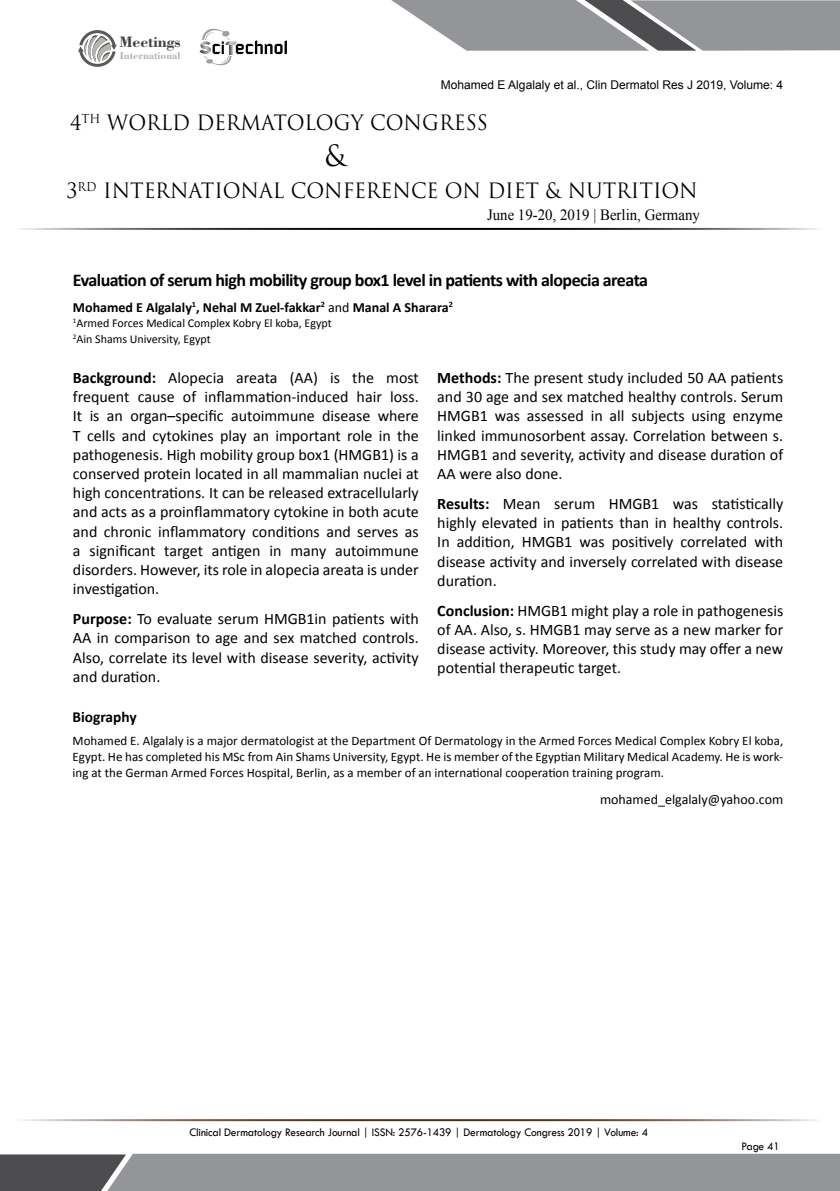
<style>
.page{position:relative;width:840px;height:1191px;background:#fff}
.page>*{position:absolute;margin:0;border:0;box-sizing:border-box;transform-origin:0 0}
.t1{font:28.6px "Trajan Pro 3";color:#000;scale:.95 1}
.t2{font:20.6px "Trajan Pro 3";color:#000;scale:.95 1}
.t3{font:700 18px "Calibri";letter-spacing:-.03em;color:#000}
.t4{font:16px/19.2px "Calibri";color:#000;text-align:justify}
.t5{font:700 16px "Bodoni BT";color:#414042}
.t6{font:15.6px "Times New Roman";color:#000;scale:.95 1}
.t7{font:700 15.4px "Calibri";color:#000}
.t8{font:700 14px "Calibri";color:#000}
.t9{font:14px "Calibri";color:#000}
.t10{font:13px/16px "Calibri";color:#000;text-align:justify}
.t11{font:12px "Tw Cen";letter-spacing:-.01em;color:#000;scale:.95 1}
.t12{font:12px/15.4px "Calibri";color:#000}
.t13{font:12px "Arial";color:#000}
.t14{font:700 10.6px "Bodoni BT";color:#b3b6af}
.s1{font-weight:400}
.s2{font-weight:700}
</style>
<div class="page">
<hr style="left:12px;top:228px;width:807px;height:2px;background:#000">
<hr style="left:12px;top:1119px;width:807px;height:2px;background:#552b11">
<svg style="left:391px;top:0;width:449px;height:51px;background:#9b9c9f"></svg>
<svg style="left:0;top:1154px;width:840px;height:37px;background:#8a8c8f"></svg>
<svg style="left:78px;top:30px;width:39px;height:37px"></svg>
<svg style="left:199px;top:29px;width:88px;height:37px"></svg>
<p class="t5" style="left:119px;top:32px;width:63px">Meetings</p>
<p class="t14" style="left:120px;top:48px;width:62px">International</p>
<p class="t13" style="left:441px;top:77px;width:344px">Mohamed E Algalaly et al., Clin Dermatol Res J 2019, Volume: 4</p>
<p class="t2" style="left:70px;top:108px;width:441px">4<sup>TH</sup> WORLD DERMATOLOGY CONGRESS</p>
<h1 class="t1" style="left:325px;top:136px;width:25px">&amp;</h1>
<p class="t2" style="left:67px;top:176px;width:666px">3<sup>RD</sup> INTERNATIONAL CONFERENCE ON DIET &amp; NUTRITION</p>
<p class="t6" style="left:487px;top:205px;width:225px">June 19-20, 2019 | Berlin, Germany</p>
<p class="t3" style="left:73px;top:268px;width:576px">Evaluation of serum high mobility group box1 level in patients with alopecia areata</p>
<p class="t8" style="left:73px;top:298px;width:381px">Mohamed E Algalaly<sup>1</sup>, Nehal M Zuel-fakkar<sup>2</sup> <span class="s1">and</span> Manal A Sharara<sup>2</sup></p>
<p class="t12" style="left:73px;top:316px;width:260px"><sup>1</sup>Armed Forces Medical Complex Kobry El koba, Egypt<br><sup>2</sup>Ain Shams University, Egypt</p>
<p class="t4" style="left:73px;top:368px;width:347px"><span class="s2">Background:</span> Alopecia areata (AA) is the most frequent cause of inflammation-induced hair loss.<br>It is an organ–specific autoimmune disease where T cells and cytokines play an important role in the pathogenesis. High mobility group box1 (HMGB1) is a conserved protein located in all mammalian nuclei at high concentrations. It can be released extracellularly and acts as a proinflammatory cytokine in both acute and chronic inflammatory conditions and serves as a significant target antigen in many autoimmune disorders. However, its role in alopecia areata is under investigation.</p>
<p class="t4" style="left:73px;top:609px;width:347px"><span class="s2">Purpose:</span> To evaluate serum HMGB1in patients with AA in comparison to age and sex matched controls.<br>Also, correlate its level with disease severity, activity and duration.</p>
<p class="t4" style="left:437px;top:368px;width:347px"><span class="s2">Methods:</span> The present study included 50 AA patients and 30 age and sex matched healthy controls. Serum HMGB1 was assessed in all subjects using enzyme linked immunosorbent assay. Correlation between s.<br>HMGB1 and severity, activity and disease duration of AA were also done.</p>
<p class="t4" style="left:437px;top:494px;width:347px"><span class="s2">Results:</span> Mean serum HMGB1 was statistically highly elevated in patients than in healthy controls.<br>In addition, HMGB1 was positively correlated with disease activity and inversely correlated with disease duration.</p>
<p class="t4" style="left:437px;top:601px;width:347px"><span class="s2">Conclusion:</span> HMGB1 might play a role in pathogenesis of AA. Also, s. HMGB1 may serve as a new marker for disease activity. Moreover, this study may offer a new potential therapeutic target.</p>
<p class="t7" style="left:73px;top:707px;width:66px">Biography</p>
<p class="t10" style="left:73px;top:733px;width:712px">Mohamed E. Algalaly is a major dermatologist at the Department Of Dermatology in the Armed Forces Medical Complex Kobry El koba, Egypt. He has completed his MSc from Ain Shams University, Egypt. He is member of the Egyptian Military Medical Academy. He is work&shy;ing at the German Armed Forces Hospital, Berlin, as a member of an international cooperation training program.</p>
<p class="t9" style="left:600px;top:790px;width:185px">mohamed_elgalaly@yahoo.com</p>
<p class="t11" style="left:189px;top:1125px;width:484px">Clinical Dermatology Research Journal | ISSN: 2576-1439 | Dermatology Congress 2019 | Volume: 4</p>
<p class="t11" style="left:741px;top:1139px;width:42px">Page 41</p>
</div>
